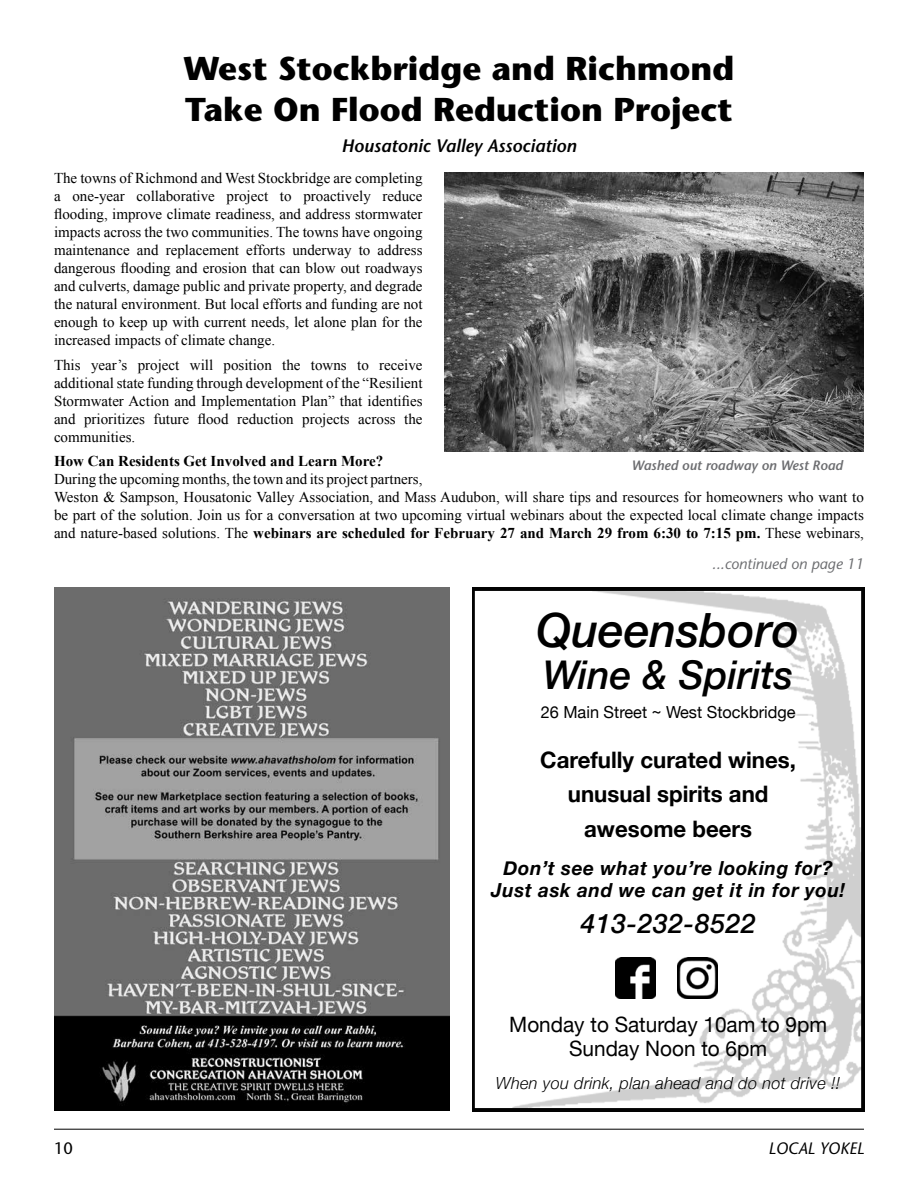
<style>
.page{position:relative;width:918px;height:1188px;background:#fff}
.page>*{position:absolute;margin:0;border:0;box-sizing:border-box;transform-origin:0 0}
.t1{font:italic 500 47.25px "Helvetica Neue";color:#000}
.t2{font:italic 500 39.6px "Helvetica Neue";color:#000}
.t3{font:700 33px/40.5px "Stone Sans";color:#000}
.t4{font:italic 500 26.85px "Helvetica Neue";letter-spacing:.03em;color:#000}
.t5{font:700 22.65px/34.5px "Helvetica Neue";color:#000;text-align:center}
.t6{font:21.15px/24.2px "Helvetica Neue";color:#000;text-align:center}
.t7{font:italic 700 19.35px/22.6px "Helvetica Neue";letter-spacing:.03em;color:#000;text-align:center}
.t8{font:italic 600 18px "Stone Sans";color:#000}
.t9{font:italic 300 16.65px "Helvetica Neue";letter-spacing:.02em;color:#000}
.t10{font:16.65px "Helvetica Neue";color:#000}
.t11{font:italic 16.5px "Stone Sans";color:#000}
.t12{font:16.5px "Stone Sans";color:#000}
.t13{font:15px/18px "Times New Roman";color:#000;text-align:justify}
.t14{font:700 15px "Times New Roman";color:#000}
.t15{font:italic 15px "Stone Sans";color:#6d6e71}
.t16{font:italic 600 13.5px "Stone Sans";color:#6d6e71}
.s1{font-weight:700}
</style>
<div class="page">
<hr style="left:54px;top:1129px;width:810px;height:1px;background:#000">
<img style="left:54px;top:588px;width:396px;height:523px">
<img style="left:444px;top:173px;width:420px;height:278px">
<img style="left:472px;top:588px;width:392px;height:523px">
<img style="left:616px;top:958px;width:40px;height:40px">
<img style="left:677px;top:958px;width:40px;height:40px">
<h3 class="t3" style="left:184px;top:48px;width:553px">West Stockbridge and Richmond<br>Take On Flood Reduction Project</h3>
<p class="t8" style="left:341px;top:135px;width:237px">Housatonic Valley Association</p>
<p class="t13" style="left:54px;top:169px;width:370px">The towns of Richmond and West Stockbridge are completing a one-year collaborative project to proactively reduce flooding, improve climate readiness, and address stormwater impacts across the two communities. The towns have ongoing maintenance and replacement efforts underway to address dangerous flooding and erosion that can blow out roadways and culverts, damage public and private property, and degrade the natural environment. But local efforts and funding are not enough to keep up with current needs, let alone plan for the increased impacts of climate change.</p>
<p class="t13" style="left:54px;top:355px;width:370px">This year’s project will position the towns to receive additional state funding through development of the “Resilient Stormwater Action and Implementation Plan” that identifies and prioritizes future flood reduction projects across the communities.</p>
<p class="t14" style="left:54px;top:451px;width:331px">How Can Residents Get Involved and Learn More?</p>
<p class="t13" style="left:54px;top:470px;width:812px;text-align:left">During the upcoming months, the town and its project partners,<br>Weston &amp; Sampson, Housatonic Valley Association, and Mass Audubon, will share tips and resources for homeowners who want to be part of the solution. Join us for a conversation at two upcoming virtual webinars about the expected local climate change impacts and nature-based solutions. The <span class="s1">webinars are scheduled for February 27 and March 29 from 6:30 to 7:15 pm.</span> These webinars,</p>
<p class="t15" style="left:712px;top:554px;width:153px">...continued on page 11</p>
<p class="t16" style="left:631px;top:457px;width:213px">Washed out roadway on West Road</p>
<h1 class="t1" style="left:537px;top:589px;width:265px">Queensboro</h1>
<h2 class="t2" style="left:543px;top:641px;width:252px">Wine &amp; Spirits</h2>
<p class="t10" style="left:541px;top:700px;width:256px">26 Main Street ~ West Stockbridge</p>
<h3 class="t5" style="left:540px;top:743px;width:257px">Carefully curated wines, unusual spirits and awesome beers</h3>
<p class="t7" style="left:491px;top:857px;width:356px">Don’t see what you’re looking for?<br>Just ask and we can get it in for you!</p>
<h3 class="t4" style="left:581px;top:901px;width:177px">413-232-8522</h3>
<h3 class="t6" style="left:509px;top:1013px;width:319px">Monday to Saturday 10am to 9pm<br>Sunday Noon to 6pm</h3>
<p class="t9" style="left:496px;top:1070px;width:346px">When you drink, plan ahead and do not drive !!</p>
<p class="t12" style="left:54px;top:1138px;width:20px">10</p>
<p class="t11" style="left:768px;top:1138px;width:97px">LOCAL YOKEL</p>
</div>
